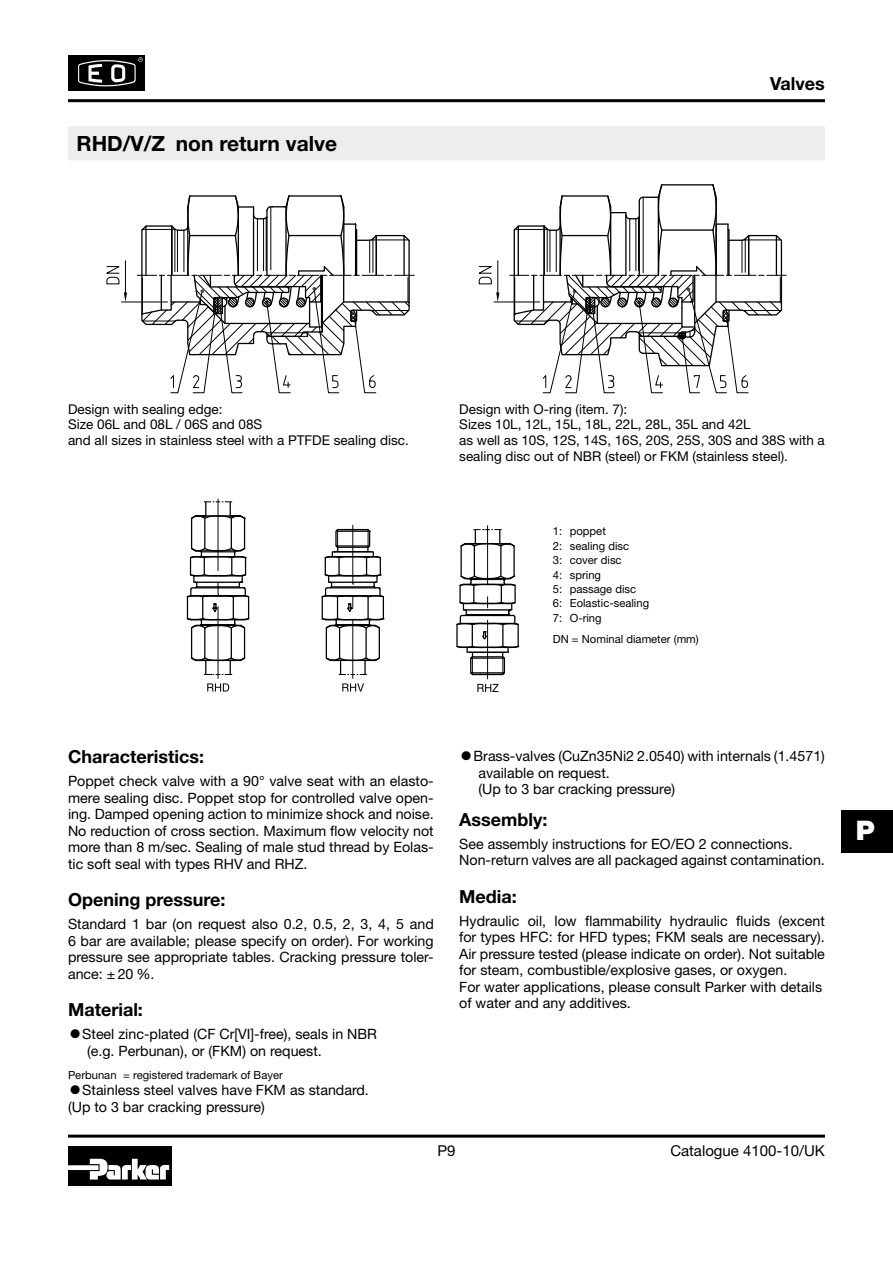
<style>
.page{position:relative;width:893px;height:1263px;background:#fff}
.page>*{position:absolute;margin:0;border:0;box-sizing:border-box;transform-origin:0 0}
.t1{font:900 27px "Helvetica Neue LT Std";color:#fff}
.t2{font:700 21px "Helvetica Neue LT Std";color:#000}
.t3{font:700 18px "Helvetica Neue LT Std";color:#000}
.t4{font:15px "Helvetica Neue LT Std";color:#000}
.t5{font:14.25px/16.5px "Helvetica Neue LT Std";color:#000}
.t6{font:13.5px/15.8px "Helvetica Neue LT Std";color:#000}
.t7{font:11.25px/14.4px "Helvetica Neue LT Std";color:#000}
</style>
<div class="page">
<div style="left:68px;top:1146px;width:103px;height:40px;background:#000"></div>
<svg style="left:90px;top:1159px;width:79px;height:20px"></svg>
<div style="left:68px;top:1165px;width:31px;height:5px;background:#fff"></div>
<div style="left:69px;top:55px;width:76px;height:35px;background:#000"></div>
<svg style="left:78px;top:57px;width:65px;height:30px"></svg>
<div style="left:842px;top:811px;width:51px;height:42px;background:#000"></div>
<hr style="left:218px;top:606px;width:1px;height:73px;background:#000">
<hr style="left:218px;top:499px;width:1px;height:72px;background:#000">
<hr style="left:487px;top:620px;width:1px;height:59px;background:#000">
<hr style="left:352px;top:619px;width:1px;height:60px;background:#000">
<svg style="left:186px;top:501px;width:334px;height:175px"></svg>
<svg style="left:207px;top:683px;width:22px;height:8px"></svg>
<svg style="left:342px;top:683px;width:22px;height:8px"></svg>
<svg style="left:477px;top:684px;width:21px;height:8px"></svg>
<hr style="left:122px;top:302px;width:45px;height:1px;background:#000">
<hr style="left:125px;top:261px;width:1px;height:31px;background:#000">
<svg style="left:124px;top:292px;width:3px;height:10px"></svg>
<svg style="left:106px;top:266px;width:14px;height:19px"></svg>
<hr style="left:494px;top:302px;width:46px;height:1px;background:#000">
<hr style="left:497px;top:261px;width:1px;height:31px;background:#000">
<svg style="left:496px;top:292px;width:3px;height:10px"></svg>
<svg style="left:478px;top:266px;width:14px;height:19px"></svg>
<svg style="left:509px;top:184px;width:277px;height:209px"></svg>
<svg style="left:137px;top:195px;width:278px;height:198px"></svg>
<hr style="left:68px;top:99px;width:757px;height:3px;background:#000">
<hr style="left:68px;top:1134px;width:757px;height:3px;background:#000">
<div style="left:68px;top:126px;width:757px;height:34px;background:#ededee"></div>
<h2 class="t2" style="left:77px;top:131px;width:262px">RHD/V/Z non return valve</h2>
<p class="t3" style="left:770px;top:73px;width:56px">Valves</p>
<p class="t6" style="left:68px;top:401px;width:342px">Design with sealing edge:<br>Size 06L and 08L / 06S and 08S<br>and all sizes in stainless steel with a PTFDE sealing disc.</p>
<p class="t6" style="left:459px;top:401px;width:367px">Design with O-ring (item. 7):<br>Sizes 10L, 12L, 15L, 18L, 22L, 28L, 35L and 42L<br>as well as 10S, 12S, 14S, 16S, 20S, 25S, 30S and 38S with a sealing disc out of NBR (steel) or FKM (stainless steel).</p>
<p class="t7" style="left:553px;top:524px;width:98px">1: poppet<br>2: sealing disc<br>3: cover disc<br>4: spring<br>5: passage disc<br>6: Eolastic-sealing<br>7: O-ring</p>
<p class="t7" style="left:553px;top:631px;width:147px">DN = Nominal diameter (mm)</p>
<p class="t3" style="left:68px;top:746px;width:137px">Characteristics:</p>
<p class="t5" style="left:68px;top:773px;width:367px;text-align:justify">Poppet check valve with a 90° valve seat with an elasto&shy;mere sealing disc. Poppet stop for controlled valve open&shy;ing. Damped opening action to minimize shock and noise.<br>No reduction of cross section. Maximum flow velocity not more than 8 m/sec. Sealing of male stud thread by Eolas&shy;tic soft seal with types RHV and RHZ.</p>
<p class="t3" style="left:68px;top:889px;width:159px">Opening pressure:</p>
<p class="t5" style="left:68px;top:916px;width:367px;text-align:justify">Standard 1 bar (on request also 0.2, 0.5, 2, 3, 4, 5 and 6 bar are available; please specify on order). For working pressure see appropriate tables. Cracking pressure toler&shy;ance: ± 20 %.</p>
<p class="t3" style="left:68px;top:999px;width:76px">Material:</p>
<p class="t5" style="left:87px;top:1025px;width:291px;text-indent:-19px">•Steel zinc-plated (CF Cr[VI]-free), seals in NBR (e.g. Perbunan), or (FKM) on request.</p>
<p class="t7" style="left:68px;top:1067px;width:216px">Perbunan = registered trademark of Bayer</p>
<p class="t5" style="left:68px;top:1081px;width:302px">•Stainless steel valves have FKM as standard. (Up to 3 bar cracking pressure)</p>
<p class="t5" style="left:478px;top:748px;width:348px;text-indent:-19px">•Brass-valves (CuZn35Ni2 2.0540) with internals (1.4571) available on request.<br>(Up to 3 bar cracking pressure)</p>
<p class="t3" style="left:459px;top:808px;width:90px">Assembly:</p>
<p class="t5" style="left:459px;top:835px;width:367px">See assembly instructions for EO/EO 2 connections.<br>Non-return valves are all packaged against contamination.</p>
<p class="t3" style="left:459px;top:885px;width:59px">Media:</p>
<p class="t5" style="left:459px;top:912px;width:367px">Hydraulic oil, low flammability hydraulic fluids (excent for types HFC: for HFD types; FKM seals are necessary).<br>Air pressure tested (please indicate on order). Not suitable for steam, combustible/explosive gases, or oxygen.<br>For water applications, please consult Parker with details of water and any additives.</p>
<p class="t4" style="left:437px;top:1142px;width:20px">P9</p>
<p class="t4" style="left:670px;top:1142px;width:156px">Catalogue 4100-10/UK</p>
<h1 class="t1" style="left:856px;top:814px;width:21px">P</h1>
</div>
